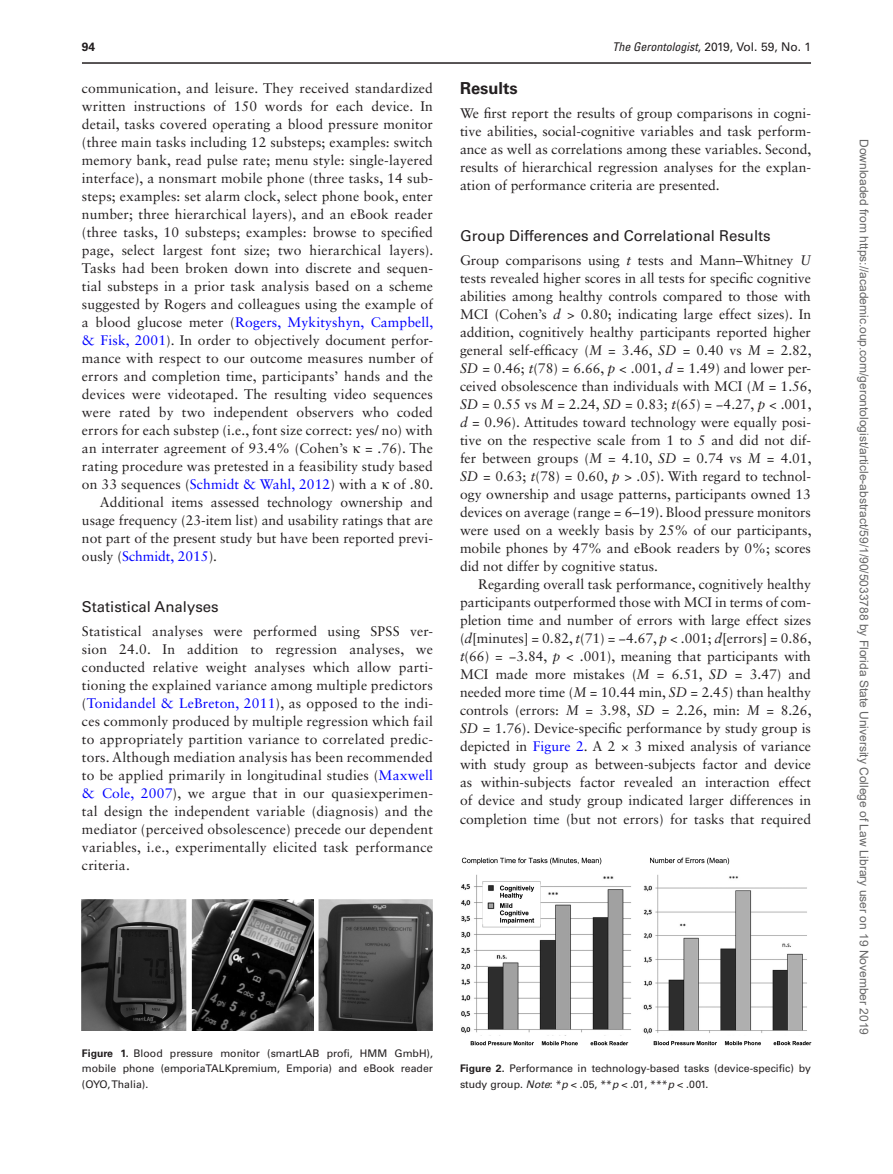
<style>
.page{position:relative;width:893px;height:1174px;background:#fff}
.page>*{position:absolute;margin:0;border:0;box-sizing:border-box;transform-origin:0 0}
.t1{font:700 16.5px "Univers LT Std";color:#231f20}
.t2{font:15px "Univers LT Std";color:#231f20}
.t3{font:13.8px/18px "Sabon LT Std";letter-spacing:.01em;color:#231f20;text-align:justify}
.t4{font:13.8px "Sabon LT Std";letter-spacing:.01em;color:#00f}
.t5{font:12px "Arial";color:#666}
.t6{font:12px "Univers LT Std";color:#231f20}
.t7{font:700 12px "Univers LT Std";color:#231f20}
.t8{font:10.5px/15.3px "Univers LT Std";color:#231f20;text-align:justify}
.s1{font-style:italic;font-stretch:condensed}
.s2{color:#231f20}
.s3{color:#00f}
.s4{font-family:"Gandhari Unicode"}
.s5{font-style:italic}
.s6{font-weight:700}
</style>
<div class="page">
<img style="left:82px;top:899px;width:351px;height:131px">
<img style="left:461px;top:857px;width:350px;height:188px">
<hr style="left:82px;top:62px;width:729px;height:2px;background:#231f20">
<p class="t7" style="left:82px;top:40px;width:15px">94</p>
<p class="t6" style="left:613px;top:40px;width:200px"><span class="s1">The Gerontologist</span>, 2019, Vol. 59, No. 1</p>
<p class="t3" style="left:82px;top:79px;width:352px">communication, and leisure. They received standardized</p>
<p class="t3" style="left:82px;top:97px;width:353px">written instructions of 150 words for each device. In</p>
<p class="t3" style="left:82px;top:115px;width:353px">detail, tasks covered operating a blood pressure monitor</p>
<p class="t3" style="left:82px;top:133px;width:353px">(three main tasks including 12 substeps; examples: switch</p>
<p class="t3" style="left:82px;top:151px;width:353px">memory bank, read pulse rate; menu style: single-layered</p>
<p class="t3" style="left:82px;top:169px;width:353px">interface), a nonsmart mobile phone (three tasks, 14 sub-</p>
<p class="t3" style="left:82px;top:187px;width:353px">steps; examples: set alarm clock, select phone book, enter</p>
<p class="t3" style="left:82px;top:205px;width:352px">number; three hierarchical layers), and an eBook reader</p>
<p class="t3" style="left:82px;top:223px;width:353px">(three tasks, 10 substeps; examples: browse to specified</p>
<p class="t3" style="left:82px;top:241px;width:353px">page, select largest font size; two hierarchical layers).</p>
<p class="t3" style="left:82px;top:259px;width:352px">Tasks had been broken down into discrete and sequen-</p>
<p class="t3" style="left:82px;top:277px;width:352px">tial substeps in a prior task analysis based on a scheme</p>
<p class="t3" style="left:82px;top:295px;width:353px">suggested by Rogers and colleagues using the example of</p>
<p class="t4" style="left:82px;top:314px;width:353px"><span class="s2">a blood glucose meter (</span>Rogers, Mykityshyn, Campbell,</p>
<p class="t3" style="left:82px;top:331px;width:352px"><span class="s3">&amp; Fisk, 2001</span>). In order to objectively document perfor-</p>
<p class="t3" style="left:82px;top:349px;width:353px">mance with respect to our outcome measures number of</p>
<p class="t3" style="left:82px;top:367px;width:353px">errors and completion time, participants’ hands and the</p>
<p class="t3" style="left:82px;top:385px;width:352px">devices were videotaped. The resulting video sequences</p>
<p class="t3" style="left:82px;top:403px;width:353px">were rated by two independent observers who coded</p>
<p class="t3" style="left:82px;top:421px;width:352px">errors for each substep (i.e., font size correct: yes/ no) with</p>
<p class="t3" style="left:82px;top:439px;width:352px">an interrater agreement of 93.4% (Cohen’s <span class="s4">κ</span> = .76). The</p>
<p class="t3" style="left:82px;top:457px;width:352px">rating procedure was pretested in a feasibility study based</p>
<p class="t3" style="left:82px;top:475px;width:353px">on 33 sequences (<span class="s3">Schmidt &amp; Wahl, 2012</span>) with a <span class="s4">κ</span> of .80.</p>
<p class="t3" style="left:100px;top:493px;width:334px">Additional items assessed technology ownership and</p>
<p class="t3" style="left:82px;top:511px;width:352px">usage frequency (23-item list) and usability ratings that are</p>
<p class="t3" style="left:82px;top:529px;width:353px">not part of the present study but have been reported previ-</p>
<p class="t4" style="left:82px;top:548px;width:137px"><span class="s2">ously (</span>Schmidt, 2015<span class="s2">).</span></p>
<p class="t2" style="left:82px;top:598px;width:138px">Statistical Analyses</p>
<p class="t3" style="left:82px;top:622px;width:353px">Statistical analyses were performed using SPSS ver&shy;sion 24.0. In addition to regression analyses, we conducted relative weight analyses which allow parti&shy;tioning the explained variance among multiple predictors (<span class="s3">Tonidandel &amp; LeBreton, 2011</span>), as opposed to the indi&shy;ces commonly produced by multiple regression which fail to appropriately partition variance to correlated predic&shy;tors. Although mediation analysis has been recommended to be applied primarily in longitudinal studies (<span class="s3">Maxwell &amp; Cole, 2007</span>), we argue that in our quasiexperimen&shy;tal design the independent variable (diagnosis) and the mediator (perceived obsolescence) precede our dependent variables, i.e., experimentally elicited task performance criteria.</p>
<p class="t1" style="left:460px;top:79px;width:59px">Results</p>
<p class="t3" style="left:460px;top:104px;width:353px">We first report the results of group comparisons in cogni&shy;tive abilities, social-cognitive variables and task perform&shy;ance as well as correlations among these variables. Second, results of hierarchical regression analyses for the explan&shy;ation of performance criteria are presented.</p>
<p class="t2" style="left:460px;top:227px;width:312px">Group Differences and Correlational Results</p>
<p class="t3" style="left:460px;top:251px;width:353px">Group comparisons using <span class="s5">t</span> tests and Mann–Whitney <span class="s5">U </span>tests revealed higher scores in all tests for specific cognitive abilities among healthy controls compared to those with MCI (Cohen’s <span class="s5">d</span> &gt; 0.80; indicating large effect sizes). In addition, cognitively healthy participants reported higher general self-efficacy (<span class="s5">M</span> = 3.46, <span class="s5">SD</span> = 0.40 vs <span class="s5">M</span> = 2.82, <span class="s5">SD</span> = 0.46; <span class="s5">t</span>(78) = 6.66, <span class="s5">p</span> &lt; .001, <span class="s5">d</span> = 1.49) and lower per&shy;ceived obsolescence than individuals with MCI (<span class="s5">M</span> = 1.56, <span class="s5">SD</span> = 0.55 vs <span class="s5">M</span> = 2.24, <span class="s5">SD</span> = 0.83; <span class="s5">t</span>(65) = −4.27, <span class="s5">p</span> &lt; .001, <span class="s5">d</span> = 0.96). Attitudes toward technology were equally posi&shy;tive on the respective scale from 1 to 5 and did not dif&shy;fer between groups (<span class="s5">M</span> = 4.10, <span class="s5">SD</span> = 0.74 vs <span class="s5">M</span> = 4.01, <span class="s5">SD</span> = 0.63; <span class="s5">t</span>(78) = 0.60, <span class="s5">p</span> &gt; .05). With regard to technol&shy;ogy ownership and usage patterns, participants owned 13 devices on average (range = 6–19). Blood pressure monitors were used on a weekly basis by 25% of our participants, mobile phones by 47% and eBook readers by 0%; scores did not differ by cognitive status.</p>
<p class="t3" style="left:460px;top:575px;width:353px;text-indent:18px">Regarding overall task performance, cognitively healthy participants outperformed those with MCI in terms of com&shy;pletion time and number of errors with large effect sizes (<span class="s5">d</span>[minutes] = 0.82, <span class="s5">t</span>(71) = −4.67, <span class="s5">p</span> &lt; .001; <span class="s5">d</span>[errors] = 0.86, <span class="s5">t</span>(66) = −3.84, <span class="s5">p</span> &lt; .001), meaning that participants with MCI made more mistakes (<span class="s5">M</span> = 6.51, <span class="s5">SD</span> = 3.47) and needed more time (<span class="s5">M</span> = 10.44 min, <span class="s5">SD</span> = 2.45) than healthy controls (errors: <span class="s5">M</span> = 3.98, <span class="s5">SD</span> = 2.26, min: <span class="s5">M</span> = 8.26, <span class="s5">SD</span> = 1.76). Device-specific performance by study group is depicted in <span class="s3">Figure 2</span>. A 2 × 3 mixed analysis of variance with study group as between-subjects factor and device as within-subjects factor revealed an interaction effect of device and study group indicated larger differences in completion time (but not errors) for tasks that required</p>
<p class="t8" style="left:82px;top:1045px;width:353px"><span class="s6">Figure 1.</span> Blood pressure monitor (smartLAB profi, HMM GmbH), mobile phone (emporiaTALKpremium, Emporia) and eBook reader (OYO, Thalia).</p>
<p class="t8" style="left:460px;top:1061px;width:352px"><span class="s6">Figure 2.</span> Performance in technology-based tasks (device-specific) by study group. <span class="s5">Note</span>: *<span class="s5">p</span> &lt; .05, **<span class="s5">p</span> &lt; .01, ***<span class="s5">p</span> &lt; .001.</p>
<p class="t5" style="left:868px;top:139px;width:897px;rotate:90deg">Downloaded from https://academic.oup.com/gerontologist/article-abstract/59/1/90/5033788 by Florida State University College of Law Library user on 19 November 2019</p>
</div>
